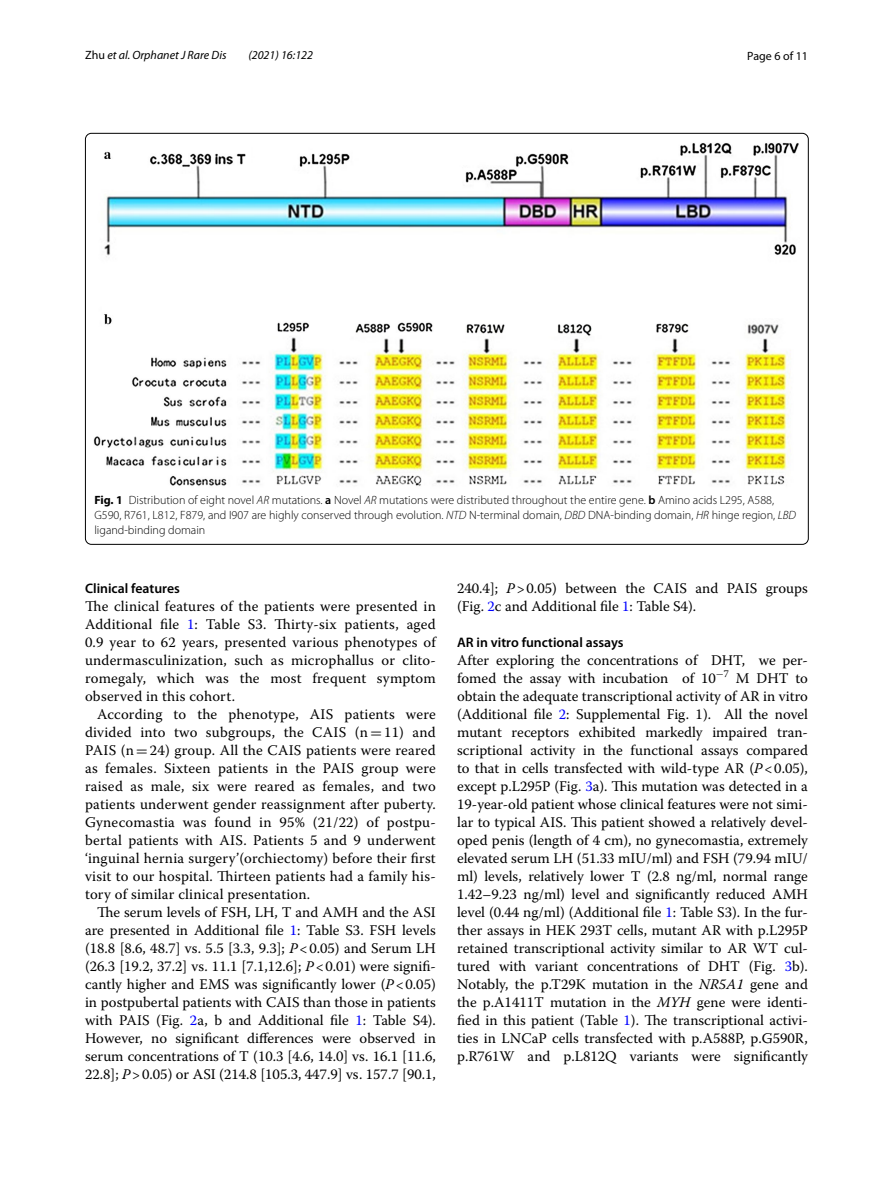
<style>
.page{position:relative;width:893px;height:1187px;background:#fff}
.page>*{position:absolute;margin:0;border:0;box-sizing:border-box;transform-origin:0 0}
.t1{font:14.7px/18px "Warnock Pro";color:#000;text-align:justify}
.t2{font:600 13.8px "Myriad Pro";color:#000}
.t3{font:300 12px/15px "Myriad Pro";color:#000}
.t4{font:italic 12px "Myriad Pro";color:#000}
.t5{font:12px "Myriad Pro";color:#000}
.s1{font-style:normal}
.s2{font-weight:700}
.s3{font-style:italic}
.s4{font-weight:600}
.s5{color:#00f}
.s6{font-family:"MTSY"}
</style>
<div class="page">
<img style="left:94px;top:142px;width:705px;height:344px">
<p class="t4" style="left:85px;top:48px;width:143px"><span class="s1">Zhu</span> et al. Orphanet J Rare Dis</p>
<p class="t4" style="left:248px;top:48px;width:66px">(2021) 16:122</p>
<p class="t5" style="left:747px;top:48px;width:62px">Page 6 of 11</p>
<p class="t3" style="left:94px;top:492px;width:703px"><span class="s2">Fig. 1</span> Distribution of eight novel <span class="s3">AR</span> mutations. <span class="s4">a</span> Novel <span class="s3">AR</span> mutations were distributed throughout the entire gene. <span class="s4">b</span> Amino acids L295, A588,<br>G590, R761, L812, F879, and I907 are highly conserved through evolution. <span class="s3">NTD</span> N-terminal domain, <span class="s3">DBD</span> DNA-binding domain, <span class="s3">HR</span> hinge region, <span class="s3">LBD </span>ligand-binding domain</p>
<p class="t2" style="left:85px;top:579px;width:96px">Clinical features</p>
<p class="t1" style="left:85px;top:596px;width:352px">The clinical features of the patients were presented in Additional file <span class="s5">1</span>: Table S3. Thirty-six patients, aged 0.9 year to 62 years, presented various phenotypes of undermasculinization, such as microphallus or clito&shy;romegaly, which was the most frequent symptom observed in this cohort.</p>
<p class="t1" style="left:85px;top:704px;width:352px;text-indent:12px">According to the phenotype, AIS patients were divided into two subgroups, the CAIS (n<span class="s6">=</span>11) and PAIS (n<span class="s6">=</span>24) group. All the CAIS patients were reared as females. Sixteen patients in the PAIS group were raised as male, six were reared as females, and two patients underwent gender reassignment after puberty.<br>Gynecomastia was found in 95% (21/22) of postpu&shy;bertal patients with AIS. Patients 5 and 9 underwent ‘inguinal hernia surgery’(orchiectomy) before their first visit to our hospital. Thirteen patients had a family his&shy;tory of similar clinical presentation.</p>
<p class="t1" style="left:85px;top:902px;width:352px;text-indent:12px">The serum levels of FSH, LH, T and AMH and the ASI are presented in Additional file <span class="s5">1</span>: Table S3. FSH levels (18.8 [8.6, 48.7] vs. 5.5 [3.3, 9.3]; <span class="s3">P</span>&lt;0.05) and Serum LH (26.3 [19.2, 37.2] vs. 11.1 [7.1,12.6]; <span class="s3">P</span>&lt;0.01) were signifi&shy;cantly higher and EMS was significantly lower (<span class="s3">P</span>&lt;0.05) in postpubertal patients with CAIS than those in patients with PAIS (Fig. <span class="s5">2</span>a, b and Additional file <span class="s5">1</span>: Table S4).<br>However, no significant differences were observed in serum concentrations of T (10.3 [4.6, 14.0] vs. 16.1 [11.6, 22.8]; <span class="s3">P</span>&gt;0.05) or ASI (214.8 [105.3, 447.9] vs. 157.7 [90.1,</p>
<p class="t1" style="left:457px;top:579px;width:352px">240.4]; <span class="s3">P</span>&gt;0.05) between the CAIS and PAIS groups (Fig. <span class="s5">2</span>c and Additional file <span class="s5">1</span>: Table S4).</p>
<p class="t2" style="left:457px;top:633px;width:168px">AR in vitro functional assays</p>
<p class="t1" style="left:457px;top:651px;width:352px">After exploring the concentrations of DHT, we per&shy;fomed the assay with incubation of 10<sup>−</sup><sup>7</sup> M DHT to obtain the adequate transcriptional activity of AR in vitro (Additional file <span class="s5">2</span>: Supplemental Fig. 1). All the novel mutant receptors exhibited markedly impaired tran&shy;scriptional activity in the functional assays compared to that in cells transfected with wild-type AR (<span class="s3">P</span>&lt;0.05), except p.L295P (Fig. <span class="s5">3</span>a). This mutation was detected in a 19-year-old patient whose clinical features were not simi&shy;lar to typical AIS. This patient showed a relatively devel&shy;oped penis (length of 4 cm), no gynecomastia, extremely elevated serum LH (51.33 mIU/ml) and FSH (79.94 mIU/ ml) levels, relatively lower T (2.8 ng/ml, normal range 1.42–9.23 ng/ml) level and significantly reduced AMH level (0.44 ng/ml) (Additional file <span class="s5">1</span>: Table S3). In the fur&shy;ther assays in HEK 293T cells, mutant AR with p.L295P retained transcriptional activity similar to AR WT cul&shy;tured with variant concentrations of DHT (Fig. <span class="s5">3</span>b).<br>Notably, the p.T29K mutation in the <span class="s3">NR5A1</span> gene and the p.A1411T mutation in the <span class="s3">MYH</span> gene were identi&shy;fied in this patient (Table <span class="s5">1</span>). The transcriptional activi&shy;ties in LNCaP cells transfected with p.A588P, p.G590R, p.R761W and p.L812Q variants were significantly</p>
</div>
